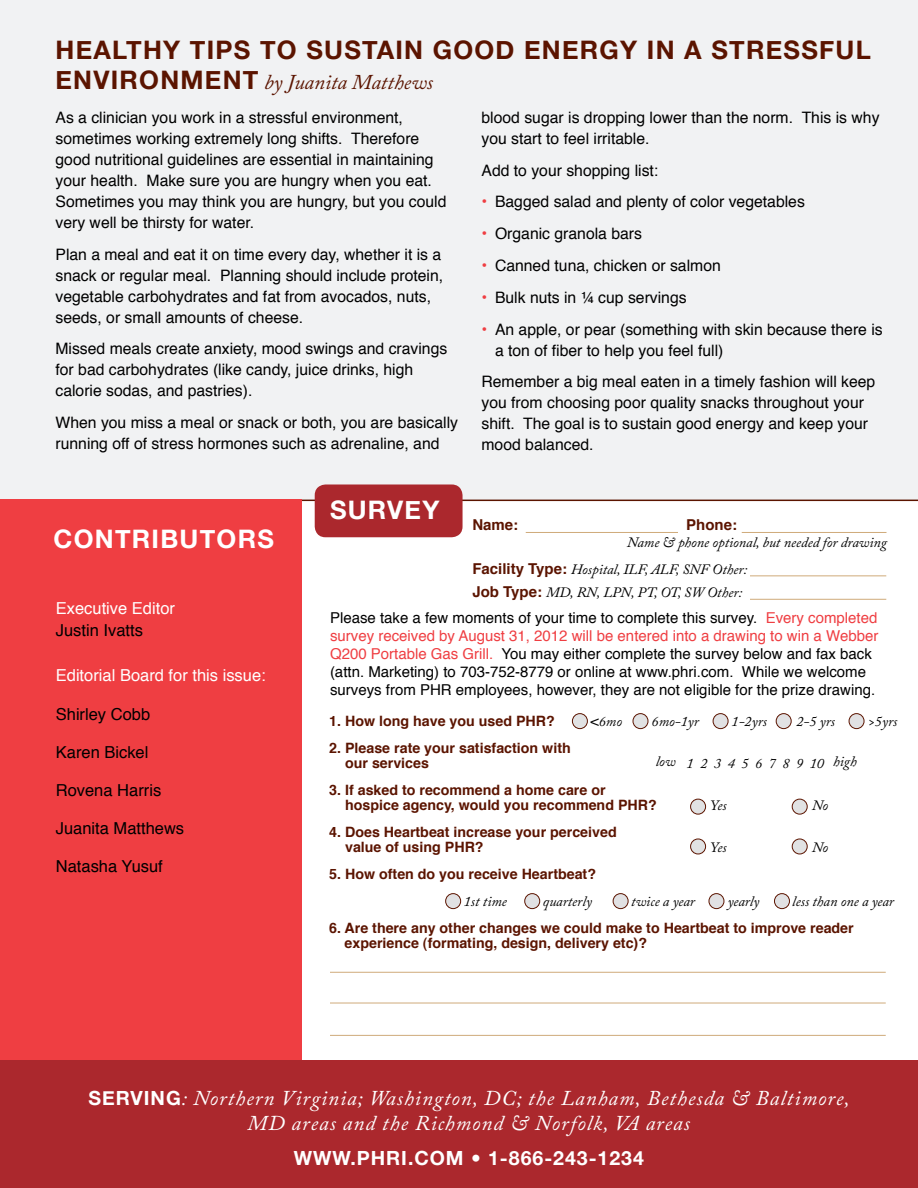
<style>
.page{position:relative;width:918px;height:1188px;background:#fff}
.page>*{position:absolute;margin:0;border:0;box-sizing:border-box;transform-origin:0 0}
.t1{font:700 25.5px "Helvetica Neue";letter-spacing:.05em;color:#5b1400}
.t2{font:700 25.5px "Helvetica Neue";letter-spacing:.05em;color:#fff}
.t3{font:italic 21px/25.2px "Adobe Caslon Pro";letter-spacing:.05em;color:#fff}
.t4{font:italic 21px "Adobe Caslon Pro";color:#5b1400}
.t5{font:700 19.5px "Helvetica Neue";letter-spacing:.05em;color:#fff}
.t6{font:16.5px "Helvetica";color:#000}
.t7{font:16.5px "Helvetica";color:#fff}
.t8{font:15.75px/21px "Helvetica";color:#000}
.t9{font:15px/18px "Helvetica";color:#000}
.t10{font:700 15px "Helvetica";color:#5b1400}
.t11{font:700 14.25px/15px "Helvetica";color:#5b1400}
.t12{font:italic 14.25px/23.4px "Adobe Caslon Pro";color:#000}
.s1{font-family:"Helvetica Neue";font-weight:700;font-style:normal;font-size:25.5px}
.s2{font-size:16.5px;color:#ef3e42}
.s3{font-family:"Helvetica";font-weight:700;font-style:normal;font-size:15px;color:#5b1400}
.s4{color:#ef3e42}
.s5{font-family:"Helvetica";font-style:normal}
.s6{font-family:"Helvetica Neue";font-weight:700;font-style:normal;font-size:19.5px}
</style>
<div class="page">
<div style="left:0;top:0;width:918px;height:500px;background:#f1f2f3"></div>
<hr style="left:287px;top:500px;width:631px;height:1px;background:#5b1400">
<div style="left:0;top:500px;width:302px;height:606px;background:#ef3e42"></div>
<div style="left:0;top:1061px;width:918px;height:127px;background:#ab282d"></div>
<div style="left:633px;top:714px;width:15px;height:15px;background:#e1e2e3;border-radius:50%"></div>
<div style="left:633px;top:713px;width:15px;height:16px;border:1px solid #5b1400;border-radius:50%"></div>
<div style="left:572px;top:714px;width:15px;height:15px;background:#e1e2e3;border-radius:50%"></div>
<div style="left:572px;top:713px;width:16px;height:16px;border:1px solid #5b1400;border-radius:50%"></div>
<div style="left:691px;top:799px;width:15px;height:15px;background:#e1e2e3;border-radius:50%"></div>
<div style="left:690px;top:799px;width:16px;height:15px;border:1px solid #5b1400;border-radius:50%"></div>
<div style="left:691px;top:839px;width:15px;height:15px;background:#e1e2e3;border-radius:50%"></div>
<div style="left:690px;top:839px;width:16px;height:15px;border:1px solid #5b1400;border-radius:50%"></div>
<div style="left:792px;top:799px;width:15px;height:15px;background:#e1e2e3;border-radius:50%"></div>
<div style="left:792px;top:799px;width:16px;height:15px;border:1px solid #5b1400;border-radius:50%"></div>
<div style="left:792px;top:839px;width:15px;height:15px;background:#e1e2e3;border-radius:50%"></div>
<div style="left:792px;top:839px;width:16px;height:15px;border:1px solid #5b1400;border-radius:50%"></div>
<div style="left:713px;top:714px;width:15px;height:15px;background:#e1e1e3;border-radius:50%"></div>
<div style="left:713px;top:713px;width:15px;height:16px;border:1px solid #5b1400;border-radius:50%"></div>
<div style="left:776px;top:714px;width:15px;height:15px;background:#e1e1e3;border-radius:50%"></div>
<div style="left:776px;top:713px;width:16px;height:16px;border:1px solid #5b1400;border-radius:50%"></div>
<div style="left:849px;top:714px;width:15px;height:15px;background:#e1e1e3;border-radius:50%"></div>
<div style="left:849px;top:713px;width:15px;height:16px;border:1px solid #5b1400;border-radius:50%"></div>
<div style="left:774px;top:894px;width:15px;height:15px;background:#e1e1e3;border-radius:50%"></div>
<div style="left:774px;top:893px;width:16px;height:16px;border:1px solid #5b1400;border-radius:50%"></div>
<div style="left:709px;top:894px;width:15px;height:15px;background:#e1e1e3;border-radius:50%"></div>
<div style="left:709px;top:893px;width:15px;height:16px;border:1px solid #5b1400;border-radius:50%"></div>
<div style="left:613px;top:894px;width:15px;height:15px;background:#e1e1e3;border-radius:50%"></div>
<div style="left:613px;top:893px;width:15px;height:16px;border:1px solid #5b1400;border-radius:50%"></div>
<div style="left:525px;top:894px;width:15px;height:15px;background:#e1e1e3;border-radius:50%"></div>
<div style="left:524px;top:893px;width:16px;height:16px;border:1px solid #5b1400;border-radius:50%"></div>
<div style="left:446px;top:894px;width:15px;height:15px;background:#e1e1e3;border-radius:50%"></div>
<div style="left:445px;top:893px;width:16px;height:16px;border:1px solid #5b1400;border-radius:50%"></div>
<hr style="left:526px;top:532px;width:152px;height:1px;background:#cfaa7a">
<hr style="left:330px;top:972px;width:556px;height:1px;background:#cfaa7a">
<hr style="left:330px;top:1003px;width:556px;height:1px;background:#cfaa7a">
<hr style="left:330px;top:1035px;width:556px;height:1px;background:#cfaa7a">
<hr style="left:750px;top:575px;width:136px;height:1px;background:#cfaa7a">
<hr style="left:750px;top:599px;width:136px;height:1px;background:#cfaa7a">
<hr style="left:742px;top:532px;width:144px;height:1px;background:#cfaa7a">
<div style="left:315px;top:484px;width:148px;height:53px;background:#ab282d;border-radius:11px"></div>
<h1 class="t1" style="left:56px;top:34px;width:817px">HEALTHY TIPS TO SUSTAIN GOOD ENERGY IN A STRESSFUL</h1>
<h2 class="t4" style="left:56px;top:70px;width:379px"><span class="s1">ENVIR ONME NT</span> by Juanita Matthews</h2>
<p class="t8" style="left:56px;top:107px;width:393px">As a clinician you work in a stressful environment, sometimes working extremely long shifts. Therefore good nutritional guidelines are essential in maintaining your health. Make sure you are hungry when you eat.<br>Sometimes you may think you are hungry, but you could very well be thirsty for water.</p>
<p class="t8" style="left:56px;top:244px;width:389px">Plan a meal and eat it on time every day, whether it is a snack or regular meal. Planning should include protein, vegetable carbohydrates and fat from avocados, nuts, seeds, or small amounts of cheese.</p>
<p class="t8" style="left:56px;top:339px;width:393px">Missed meals create anxiety, mood swings and cravings for bad carbohydrates (like candy, juice drinks, high calorie sodas, and pastries).</p>
<p class="t8" style="left:56px;top:413px;width:404px">When you miss a meal or snack or both, you are basically running off of stress hormones such as adrenaline, and</p>
<p class="t8" style="left:482px;top:107px;width:400px">blood sugar is dropping lower than the norm. This is why you start to feel irritable.</p>
<p class="t8" style="left:482px;top:160px;width:178px">Add to your shopping list:</p>
<p class="t8" style="left:482px;top:192px;width:325px"><span class="s2">•</span> Bagged salad and plenty of color vegetables</p>
<p class="t8" style="left:482px;top:224px;width:162px"><span class="s2">•</span> Organic granola bars</p>
<p class="t8" style="left:482px;top:255px;width:241px"><span class="s2">•</span> Canned tuna, chicken or salmon</p>
<p class="t8" style="left:482px;top:287px;width:207px"><span class="s2">•</span> Bulk nuts in ¼ cup servings</p>
<p class="t8" style="left:495px;top:319px;width:389px;text-indent:-14px"><span class="s2">•</span> An apple, or pear (something with skin because there is a ton of fiber to help you feel full)</p>
<p class="t8" style="left:482px;top:372px;width:395px">Remember a big meal eaten in a timely fashion will keep you from choosing poor quality snacks throughout your shift. The goal is to sustain good energy and keep your mood balanced.</p>
<h1 class="t2" style="left:54px;top:523px;width:222px">CONTRIBUTORS</h1>
<p class="t7" style="left:56px;top:595px;width:121px">Executive Editor</p>
<p class="t6" style="left:56px;top:618px;width:89px">Justin Ivatts</p>
<p class="t7" style="left:56px;top:663px;width:211px">Editorial Board for this issue:</p>
<p class="t6" style="left:56px;top:702px;width:96px">Shirley Cobb</p>
<p class="t6" style="left:56px;top:740px;width:94px">Karen Bickel</p>
<p class="t6" style="left:56px;top:778px;width:107px">Rovena Harris</p>
<p class="t6" style="left:56px;top:815px;width:130px">Juanita Matthews</p>
<p class="t6" style="left:56px;top:853px;width:109px">Natasha Yusuf</p>
<h1 class="t2" style="left:330px;top:494px;width:111px">SURVEY</h1>
<p class="t10" style="left:472px;top:513px;width:47px">Name:</p>
<p class="t12" style="left:472px;top:557px;width:277px"><span class="s3">Facility Type:</span> Hospital, ILF, ALF, SNF Other:<br><span class="s3">Job Type:</span> MD, RN, LPN, PT, OT, SW Other:</p>
<p class="t10" style="left:686px;top:513px;width:52px">Phone:</p>
<p class="t12" style="left:627px;top:530px;width:262px">Name &amp; phone optional, but needed for drawing</p>
<p class="t9" style="left:330px;top:609px;width:550px">Please take a few moments of your time to complete this survey. <span class="s4">Every completed survey received by August 31, 2012 will be entered into a drawing to win a Webber Q200 Portable Gas Grill.</span> You may either complete the survey below and fax back (attn. Marketing) to 703-752-8779 or online at www.phri.com. While we welcome surveys from PHR employees, however, they are not eligible for the prize drawing.</p>
<p class="t11" style="left:329px;top:713px;width:227px">1. How long have you used PHR?</p>
<p class="t12" style="left:591px;top:709px;width:33px"><span class="s5">&lt;</span>6mo</p>
<p class="t12" style="left:652px;top:709px;width:49px">6mo-1yr</p>
<p class="t12" style="left:732px;top:709px;width:37px">1-2yrs</p>
<p class="t12" style="left:796px;top:709px;width:40px">2-5 yrs</p>
<p class="t12" style="left:868px;top:709px;width:31px">&gt;5yrs</p>
<p class="t11" style="left:345px;top:740px;width:227px;text-indent:-16px">2. Please rate your satisfaction with our services</p>
<p class="t12" style="left:656px;top:750px;width:21px">low</p>
<p class="t12" style="left:833px;top:750px;width:25px">high</p>
<p class="t12" style="left:687px;top:751px;width:139px">1 2 3 4 5 6 7 8 9 10</p>
<p class="t11" style="left:345px;top:782px;width:313px;text-indent:-16px">3. If asked to recommend a home care or hospice agency, would you recommend PHR?</p>
<p class="t11" style="left:345px;top:825px;width:273px;text-indent:-16px">4. Does Heartbeat increase your perceived value of using PHR?</p>
<p class="t12" style="left:710px;top:793px;width:18px">Yes</p>
<p class="t12" style="left:812px;top:793px;width:18px">No</p>
<p class="t12" style="left:710px;top:835px;width:18px">Yes</p>
<p class="t12" style="left:812px;top:835px;width:18px">No</p>
<p class="t11" style="left:329px;top:867px;width:268px">5. How often do you receive Heartbeat?</p>
<p class="t12" style="left:464px;top:889px;width:45px">1st time</p>
<p class="t12" style="left:543px;top:889px;width:50px">quarterly</p>
<p class="t12" style="left:631px;top:889px;width:65px">twice a year</p>
<p class="t12" style="left:728px;top:889px;width:33px">yearly</p>
<p class="t12" style="left:792px;top:889px;width:103px">less than one a year</p>
<p class="t11" style="left:345px;top:921px;width:511px;text-indent:-15px">6. Are there any other changes we could make to Heartbeat to improve reader experience (formating, design, delivery etc)?</p>
<p class="t5" style="left:89px;top:1086px;width:15px">SER</p>
<h2 class="t3" style="left:248px;top:1085px;width:604px;text-indent:-117px"><span class="s6">VING</span>: Northern Virginia; Washington, DC; the Lanham, Bethesda &amp; Baltimore,<br>MD areas and the Richmond &amp; Norfolk, VA areas</h2>
<p class="t5" style="left:294px;top:1146px;width:352px">WWW.PHRI.COM • 1-866-243-1234</p>
</div>
